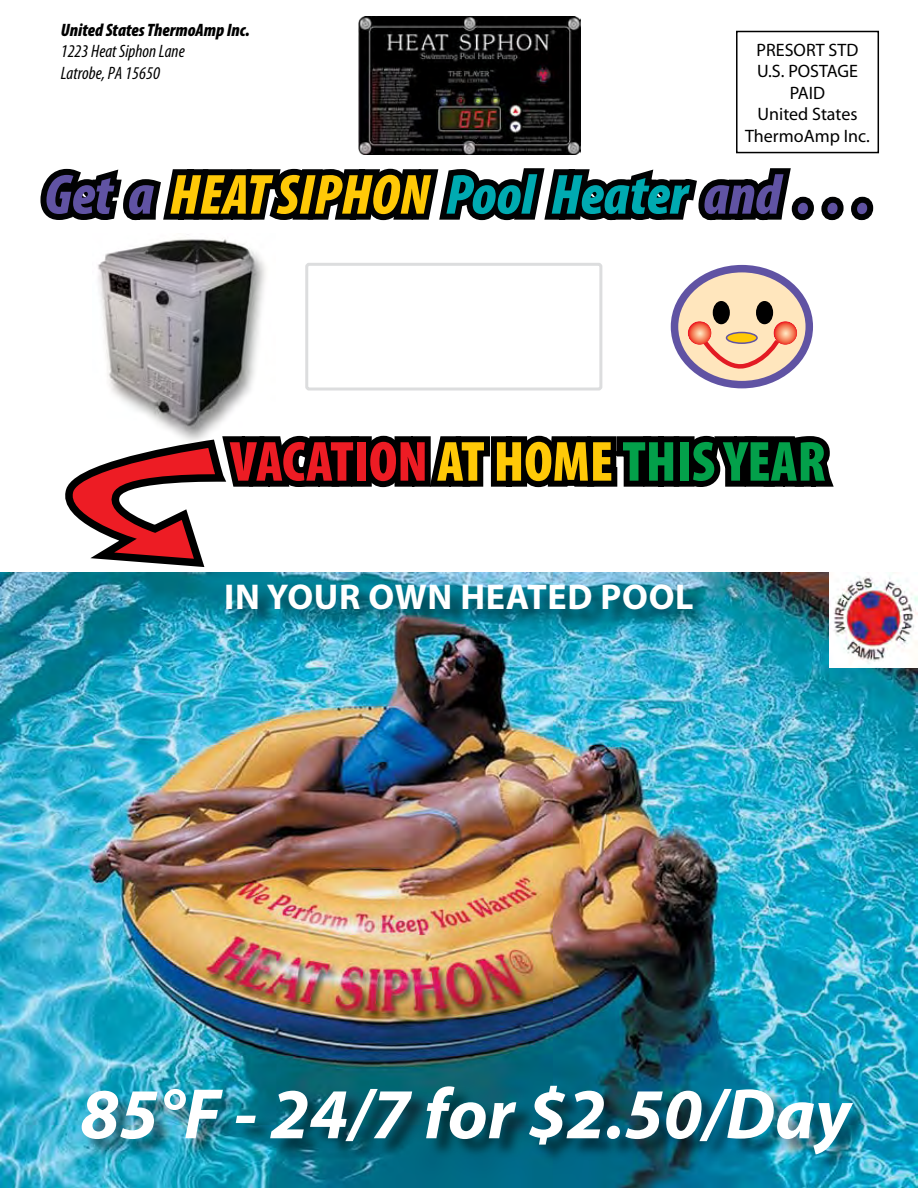
<style>
.page{position:relative;width:918px;height:1188px;background:#fff}
.page>*{position:absolute;margin:0;border:0;box-sizing:border-box;transform-origin:0 0}
.t1{font:italic 700 72px "Myriad Pro";color:#fff}
.t2{font:italic 900 condensed 57px "Myriad Pro";color:#6053a3}
.t3{font:900 condensed 57px "Myriad Pro";color:#ed1c24}
.t4{font:700 36px "Myriad Pro";letter-spacing:.02em;color:#fff}
.t5{font:18px/21.6px "Myriad Pro";color:#000;text-align:center}
.t6{font:italic condensed 18px/21.6px "Myriad Pro";color:#000}
.t7{font:italic 900 condensed 18px "Myriad Pro";color:#000}
.s1{color:#ffc907}
.s2{color:#00aab1}
.s3{color:#03a04a}
</style>
<div class="page">
<div style="left:736px;top:31px;width:143px;height:122px;border:2px solid #000"></div>
<img style="left:97px;top:239px;width:169px;height:187px">
<svg style="left:305px;top:263px;width:298px;height:128px"></svg>
<img style="left:0;top:572px;width:918px;height:616px">
<img style="left:829px;top:572px;width:89px;height:96px">
<div style="left:81px;top:1085px;width:792px;height:90px;background:#000;opacity:.54"></div>
<img style="left:358px;top:16px;width:222px;height:138px">
<div style="left:675px;top:269px;width:134px;height:116px;background:#ffe6bd;border-radius:50%"></div>
<div style="left:671px;top:265px;width:142px;height:123px;border:8px solid #6053a3;border-radius:50%"></div>
<svg style="left:699px;top:336px;width:83px;height:35px"></svg>
<div style="left:713px;top:302px;width:16px;height:22px;background:#000;border-radius:50%"></div>
<div style="left:713px;top:301px;width:17px;height:23px;border:2px solid #000;border-radius:50%"></div>
<div style="left:727px;top:333px;width:30px;height:10px;background:#ffc907;border-radius:50%"></div>
<div style="left:726px;top:332px;width:32px;height:12px;border:2px solid #6053a3;border-radius:50%"></div>
<div style="left:757px;top:302px;width:15px;height:22px;background:#000;border-radius:50%"></div>
<div style="left:756px;top:301px;width:17px;height:23px;border:2px solid #000;border-radius:50%"></div>
<svg style="left:688px;top:321px;width:23px;height:24px"></svg>
<svg style="left:774px;top:321px;width:23px;height:24px"></svg>
<div style="left:225px;top:584px;width:488px;height:47px;background:#000;opacity:.54"></div>
<svg style="left:65px;top:426px;width:769px;height:141px"></svg>
<svg style="left:40px;top:168px;width:758px;height:53px"></svg>
<div style="left:792px;top:197px;width:22px;height:23px;border:12px solid #010203;border-radius:50%"></div>
<div style="left:821px;top:197px;width:23px;height:23px;border:12px solid #010203;border-radius:50%"></div>
<div style="left:851px;top:197px;width:22px;height:23px;border:12px solid #010203;border-radius:50%"></div>
<p class="t7" style="left:61px;top:18px;width:191px">United States ThermoAmp Inc.</p>
<p class="t6" style="left:61px;top:40px;width:126px">1223 Heat Siphon Lane<br>Latrobe, PA 15650</p>
<p class="t5" style="left:745px;top:38px;width:126px">PRESORT STD<br>U.S. POSTAGE<br>PAID<br>United States<br>ThermoAmp Inc.</p>
<h2 class="t2" style="left:44px;top:158px;width:827px">Get a <span class="s1">HEAT SIPHON</span> <span class="s2">Pool Heater</span> and . . .</h2>
<h2 class="t3" style="left:230px;top:425px;width:597px">VACATION <span class="s1">AT HOME</span> <span class="s3">THIS YEAR</span></h2>
<h3 class="t4" style="left:224px;top:573px;width:471px">IN YOUR OWN HEATED POOL</h3>
<h1 class="t1" style="left:80px;top:1067px;width:772px">85°F - 24/7 for $2.50/Day</h1>
</div>
